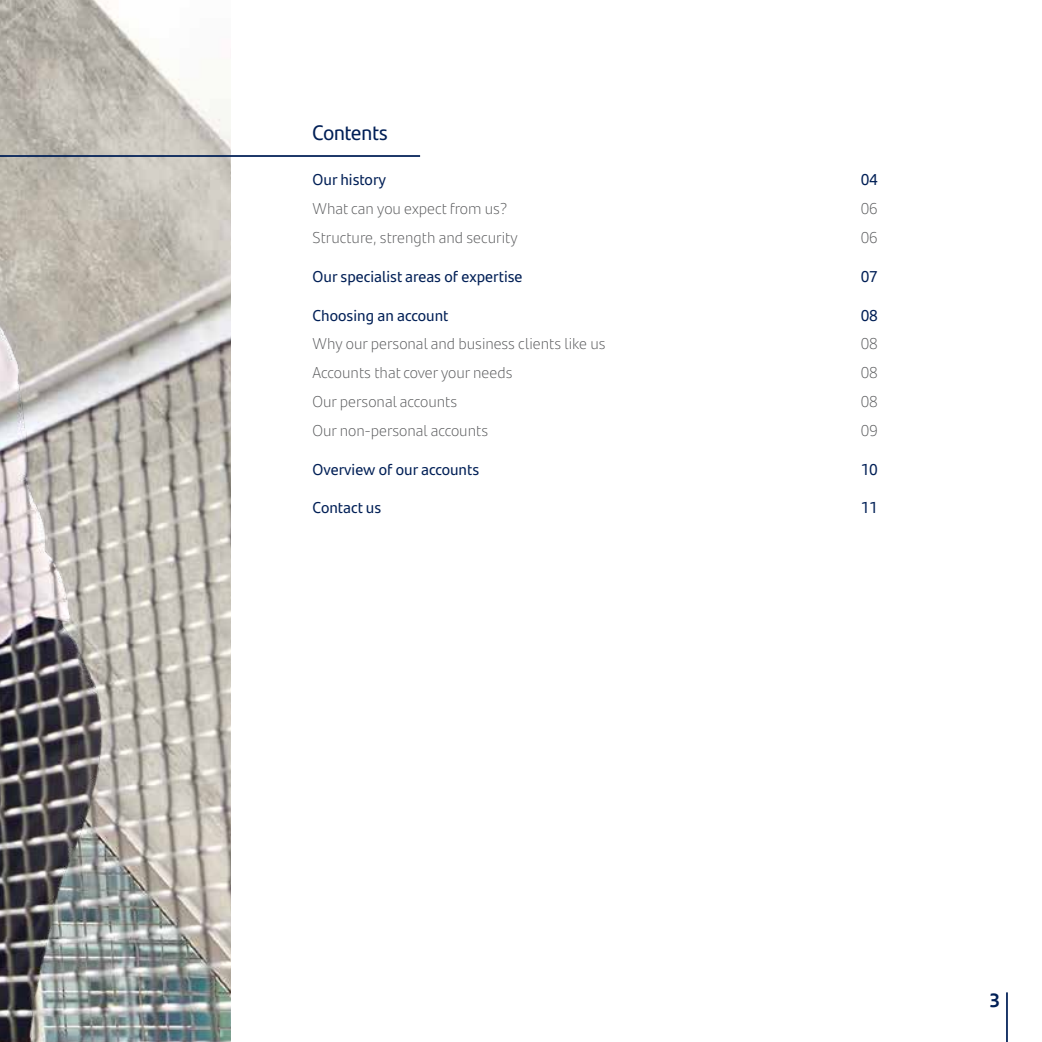
<style>
.page{position:relative;width:1042px;height:1042px;background:#fff}
.page>*{position:absolute;margin:0;border:0;box-sizing:border-box;transform-origin:0 0}
.t1{font:21px "Santander Headline";color:#001f56}
.t2{font:700 19.25px "Santander Text";color:#001f56}
.t3{font:300 15.75px "Santander Text";color:#58595b}
.t4{font:15.75px "Santander Text";color:#001f56}
</style>
<div class="page">
<hr style="left:1006px;top:992px;width:2px;height:50px;background:#001f56">
<img style="left:0;top:0;width:231px;height:1042px">
<hr style="left:0;top:155px;width:420px;height:2px;background:#001f56">
<h1 class="t1" style="left:313px;top:117px;width:77px">Contents</h1>
<p class="t4" style="left:313px;top:168px;width:75px">Our history</p>
<p class="t4" style="left:860px;top:168px;width:19px">04</p>
<p class="t3" style="left:313px;top:197px;width:196px">What can you expect from us?</p>
<p class="t3" style="left:860px;top:197px;width:19px">06</p>
<p class="t3" style="left:313px;top:226px;width:207px">Structure, strength and security</p>
<p class="t3" style="left:860px;top:226px;width:19px">06</p>
<p class="t4" style="left:313px;top:264px;width:211px">Our specialist areas of expertise</p>
<p class="t4" style="left:860px;top:264px;width:19px">07</p>
<p class="t4" style="left:313px;top:303px;width:137px">Choosing an account</p>
<p class="t4" style="left:860px;top:303px;width:19px">08</p>
<p class="t3" style="left:313px;top:332px;width:295px">Why our personal and business clients like us</p>
<p class="t3" style="left:860px;top:332px;width:19px">08</p>
<p class="t3" style="left:313px;top:361px;width:201px">Accounts that cover your needs</p>
<p class="t3" style="left:860px;top:361px;width:19px">08</p>
<p class="t3" style="left:313px;top:390px;width:146px">Our personal accounts</p>
<p class="t3" style="left:860px;top:390px;width:19px">08</p>
<p class="t3" style="left:313px;top:419px;width:177px">Our non-personal accounts</p>
<p class="t3" style="left:860px;top:419px;width:19px">09</p>
<p class="t4" style="left:313px;top:457px;width:168px">Overview of our accounts</p>
<p class="t4" style="left:860px;top:457px;width:19px">10</p>
<p class="t4" style="left:313px;top:496px;width:70px">Contact us</p>
<p class="t4" style="left:860px;top:496px;width:19px">11</p>
<p class="t2" style="left:989px;top:985px;width:12px">3</p>
</div>
